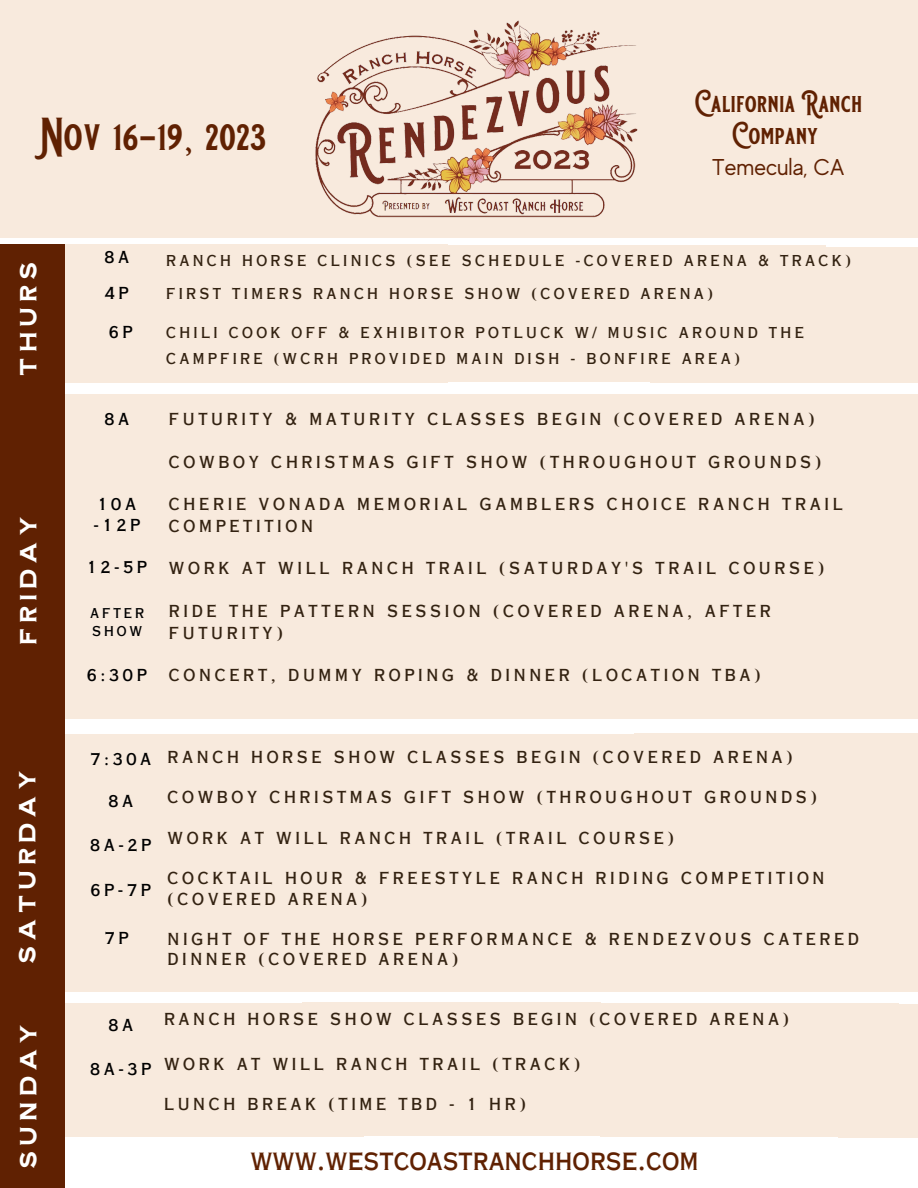
<style>
.page{position:relative;width:918px;height:1188px;background:#fff}
.page>*{position:absolute;margin:0;border:0;box-sizing:border-box;transform-origin:0 0}
.t1{font:700 36.75px "Blackriver";color:#602102}
.t2{font:28.5px "Copperplate Gothic LT Pro 30 AB";color:#602102}
.t3{font:23.25px "Old Erika";letter-spacing:.22em;color:#fff}
.t4{font:700 22.8px/31.5px "Blackriver";color:#602102;text-align:center}
.t5{font:22.8px "MADE Evolve Sans";color:#602102}
.t6{font:16.5px/21.3px "Copperplate Gothic LT Pro 30 AB";letter-spacing:.22em;color:#321}
.t7{font:16.5px "Copperplate Gothic LT Pro 30 AB";letter-spacing:.22em;color:#000}
.t8{font:15px/25.8px "Copperplate Gothic LT Pro 30 AB";letter-spacing:.22em;color:#321}
.t9{font:13.5px "Copperplate Gothic LT Pro 30 AB";letter-spacing:.22em;color:#000}
</style>
<div class="page">
<div style="left:0;top:245px;width:65px;height:943px;background:#602102"></div>
<div style="left:0;top:0;width:918px;height:237px;background:#f8eadd"></div>
<div style="left:634px;top:734px;width:284px;height:257px;background:#f8eadd"></div>
<div style="left:65px;top:735px;width:704px;height:256px;background:#f8eadd"></div>
<div style="left:65px;top:1004px;width:299px;height:132px;background:#f8eadd"></div>
<div style="left:65px;top:394px;width:853px;height:324px;background:#f8eadd"></div>
<div style="left:65px;top:245px;width:383px;height:137px;background:#f8eadd"></div>
<div style="left:650px;top:247px;width:268px;height:135px;background:#f8eadd"></div>
<div style="left:445px;top:245px;width:380px;height:137px;background:#f8eadd"></div>
<img style="left:315px;top:20px;width:323px;height:198px">
<div style="left:303px;top:1002px;width:298px;height:133px;background:#f8eadd"></div>
<div style="left:601px;top:1004px;width:298px;height:132px;background:#f8eadd"></div>
<div style="left:838px;top:1005px;width:80px;height:132px;background:#f8eadd"></div>
<p class="t1" style="left:41px;top:113px;width:227px">Nov 16-19, 2023</p>
<p class="t4" style="left:695px;top:88px;width:169px">California Ranch<br>Company</p>
<p class="t5" style="left:712px;top:154px;width:134px">Temecula, CA</p>
<p class="t3" style="left:13px;top:376px;width:115px;rotate:-90deg">THURS</p>
<p class="t3" style="left:13px;top:645px;width:130px;rotate:-90deg">FRIDAY</p>
<p class="t3" style="left:12px;top:964px;width:195px;rotate:-90deg">SATURDAY</p>
<p class="t3" style="left:13px;top:1169px;width:146px;rotate:-90deg">SUNDAY</p>
<p class="t7" style="left:104px;top:251px;width:26px">8A</p>
<p class="t7" style="left:105px;top:287px;width:25px">4P</p>
<p class="t7" style="left:109px;top:326px;width:25px">6P</p>
<p class="t7" style="left:104px;top:413px;width:26px">8A</p>
<p class="t7" style="left:98px;top:498px;width:40px">10A</p>
<p class="t7" style="left:94px;top:519px;width:48px">-12P</p>
<p class="t7" style="left:87px;top:561px;width:62px">12-5P</p>
<p class="t9" style="left:90px;top:608px;width:55px">AFTER</p>
<p class="t9" style="left:92px;top:626px;width:52px">SHOW</p>
<p class="t7" style="left:87px;top:669px;width:61px">6:30P</p>
<p class="t8" style="left:166px;top:249px;width:686px">RANCH HORSE CLINICS (SEE SCHEDULE -COVERED ARENA &amp; TRACK)</p>
<p class="t8" style="left:166px;top:283px;width:548px">FIRST TIMERS RANCH HORSE SHOW (COVERED ARENA)</p>
<p class="t8" style="left:166px;top:321px;width:639px">CHILI COOK OFF &amp; EXHIBITOR POTLUCK W/ MUSIC AROUND THE<br>CAMPFIRE (WCRH PROVIDED MAIN DISH - BONFIRE AREA)</p>
<p class="t6" style="left:169px;top:410px;width:647px">FUTURITY &amp; MATURITY CLASSES BEGIN (COVERED ARENA)</p>
<p class="t6" style="left:169px;top:453px;width:654px">COWBOY CHRISTMAS GIFT SHOW (THROUGHOUT GROUNDS)</p>
<p class="t6" style="left:169px;top:496px;width:675px">CHERIE VONADA MEMORIAL GAMBLERS CHOICE RANCH TRAIL<br>COMPETITION</p>
<p class="t6" style="left:169px;top:560px;width:657px">WORK AT WILL RANCH TRAIL (SATURDAY'S TRAIL COURSE)</p>
<p class="t6" style="left:169px;top:603px;width:603px">RIDE THE PATTERN SESSION (COVERED ARENA, AFTER<br>FUTURITY)</p>
<p class="t6" style="left:169px;top:667px;width:593px">CONCERT, DUMMY ROPING &amp; DINNER (LOCATION TBA)</p>
<p class="t7" style="left:90px;top:753px;width:62px">7:30A</p>
<p class="t7" style="left:108px;top:795px;width:26px">8A</p>
<p class="t7" style="left:90px;top:839px;width:63px">8A-2P</p>
<p class="t7" style="left:91px;top:884px;width:62px">6P-7P</p>
<p class="t7" style="left:105px;top:932px;width:25px">7P</p>
<p class="t6" style="left:168px;top:748px;width:627px">RANCH HORSE SHOW CLASSES BEGIN (COVERED ARENA)</p>
<p class="t6" style="left:168px;top:789px;width:651px">COWBOY CHRISTMAS GIFT SHOW (THROUGHOUT GROUNDS)</p>
<p class="t6" style="left:168px;top:829px;width:508px">WORK AT WILL RANCH TRAIL (TRAIL COURSE)</p>
<p class="t6" style="left:168px;top:870px;width:658px;line-height:20.2px">COCKTAIL HOUR &amp; FREESTYLE RANCH RIDING COMPETITION (COVERED ARENA)</p>
<p class="t6" style="left:168px;top:931px;width:693px;line-height:20.2px">NIGHT OF THE HORSE PERFORMANCE &amp; RENDEZVOUS CATERED<br>DINNER (COVERED ARENA)</p>
<p class="t7" style="left:108px;top:1019px;width:26px">8A</p>
<p class="t7" style="left:90px;top:1063px;width:63px">8A-3P</p>
<p class="t6" style="left:164px;top:1010px;width:627px">RANCH HORSE SHOW CLASSES BEGIN (COVERED ARENA)</p>
<p class="t6" style="left:164px;top:1055px;width:418px">WORK AT WILL RANCH TRAIL (TRACK)</p>
<p class="t6" style="left:164px;top:1096px;width:363px">LUNCH BREAK (TIME TBD - 1 HR)</p>
<p class="t2" style="left:250px;top:1149px;width:450px">www.westcoastranchhorse.com</p>
</div>
